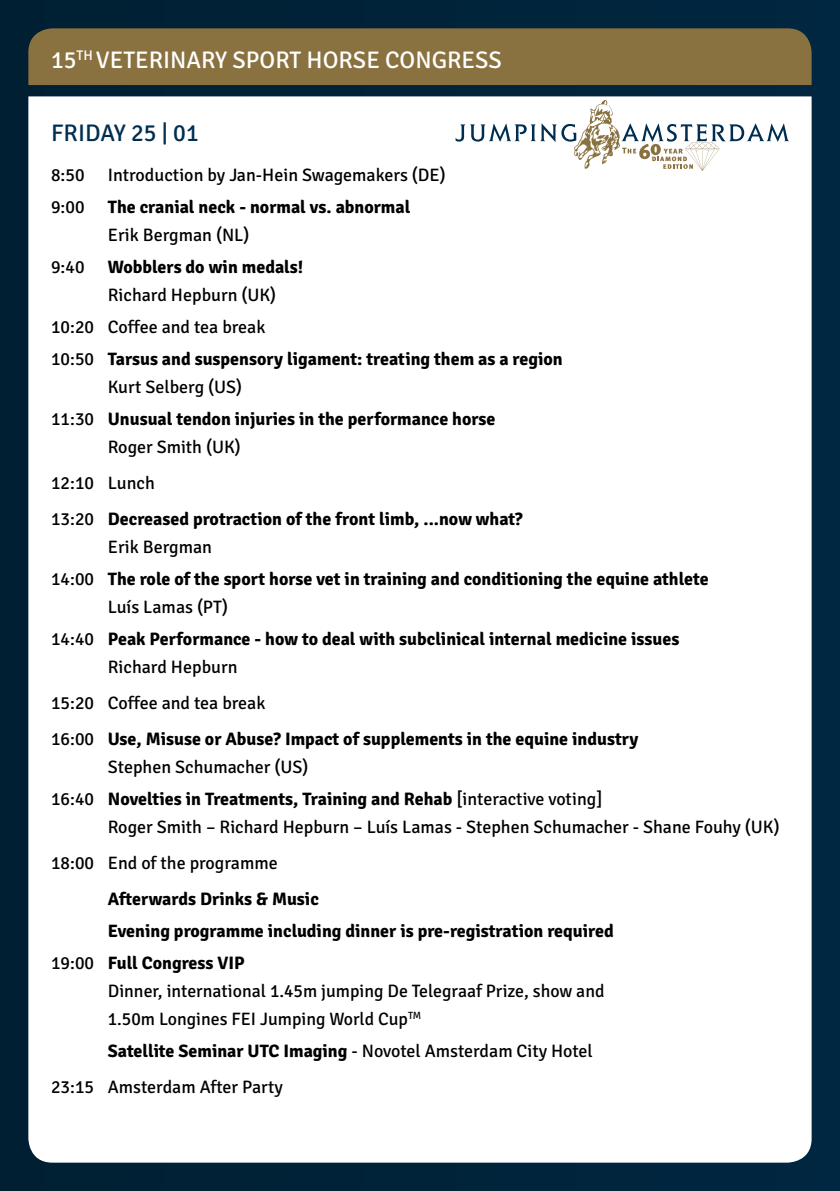
<style>
.page{position:relative;width:840px;height:1191px;background:#fff}
.page>*{position:absolute;margin:0;border:0;box-sizing:border-box;transform-origin:0 0}
.t1{font:24px "Signika";color:#fff}
.t2{font:24px "Signika";color:#002e50}
.t3{font:700 18px/32px "Signika";color:#000}
.t4{font:18px/36px "Signika";color:#000}
.s1{font-weight:400}
.s2{font-weight:700}
</style>
<div class="page">
<div style="left:0;top:0;width:839px;height:1191px;background:#00233a"></div>
<div style="left:28px;top:96px;width:783px;height:1066px;background:#fff"></div>
<div style="left:28px;top:28px;width:783px;height:57px;background:#8a7240"></div>
<svg style="left:455px;top:100px;width:333px;height:71px"></svg>
<h1 class="t1" style="left:51px;top:46px;width:452px">15<sup>TH</sup> VETERINARY SPORT HORSE CONGRESS</h1>
<h1 class="t2" style="left:51px;top:119px;width:149px">FRIDAY 25 | 01</h1>
<p class="t4" style="left:51px;top:157px;width:35px">8:50</p>
<p class="t4" style="left:108px;top:157px;width:339px">Introduction by Jan-Hein Swagemakers (DE)</p>
<p class="t4" style="left:51px;top:189px;width:35px">9:00</p>
<p class="t3" style="left:108px;top:191px;width:304px">The cranial neck - normal vs. abnormal</p>
<p class="t4" style="left:108px;top:217px;width:143px">Erik Bergman (NL)</p>
<p class="t4" style="left:51px;top:249px;width:35px">9:40</p>
<p class="t3" style="left:108px;top:251px;width:197px">Wobblers do win medals!</p>
<p class="t3" style="left:51px;top:279px;width:513px;text-indent:57px"><span class="s1">Richard Hepburn (UK)<br>10:20 Coffee and tea break<br>10:50</span> Tarsus and suspensory ligament: treating them as a region</p>
<p class="t3" style="left:51px;top:371px;width:445px;text-indent:57px"><span class="s1">Kurt Selberg (US)<br>11:30</span> Unusual tendon injuries in the performance horse</p>
<p class="t3" style="left:51px;top:429px;width:473px;line-height:36px;text-indent:57px"><span class="s1">Roger Smith (UK)<br>12:10 Lunch<br>13:20</span> Decreased protraction of the front limb, ...now what?</p>
<p class="t3" style="left:51px;top:531px;width:658px;text-indent:57px"><span class="s1">Erik Bergman<br>14:00</span> The role of the sport horse vet in training and conditioning the equine athlete</p>
<p class="t3" style="left:51px;top:591px;width:629px;text-indent:57px"><span class="s1">Luís Lamas (PT)<br>14:40</span> Peak Performance - how to deal with subclinical internal medicine issues</p>
<p class="t3" style="left:51px;top:649px;width:588px;line-height:36px;text-indent:57px"><span class="s1">Richard Hepburn<br>15:20 Coffee and tea break<br>16:00</span> Use, Misuse or Abuse? Impact of supplements in the equine industry</p>
<p class="t4" style="left:51px;top:751px;width:552px;line-height:32px;text-indent:57px">Stephen Schumacher (US)<br>16:40 <span class="s2">Novelties in Treatments, Training and Rehab</span> [interactive voting]</p>
<p class="t4" style="left:51px;top:809px;width:729px;text-indent:57px">Roger Smith – Richard Hepburn – Luís Lamas - Stephen Schumacher - Shane Fouhy (UK)<br>18:00 End of the programme</p>
<p class="t3" style="left:108px;top:883px;width:212px">Afterwards Drinks &amp; Music</p>
<p class="t3" style="left:108px;top:915px;width:507px">Evening programme including dinner is pre-registration required</p>
<p class="t3" style="left:51px;top:947px;width:195px"><span class="s1">19:00</span> Full Congress VIP</p>
<p class="t4" style="left:108px;top:977px;width:498px;line-height:28px">Dinner, international 1.45m jumping De Telegraaf Prize, show and<br>1.50m Longines FEI Jumping World Cup<sup>TM</sup></p>
<p class="t4" style="left:51px;top:1033px;width:543px;text-indent:57px"><span class="s2">Satellite Seminar UTC Imaging</span> - Novotel Amsterdam City Hotel<br>23:15 Amsterdam After Party</p>
</div>
